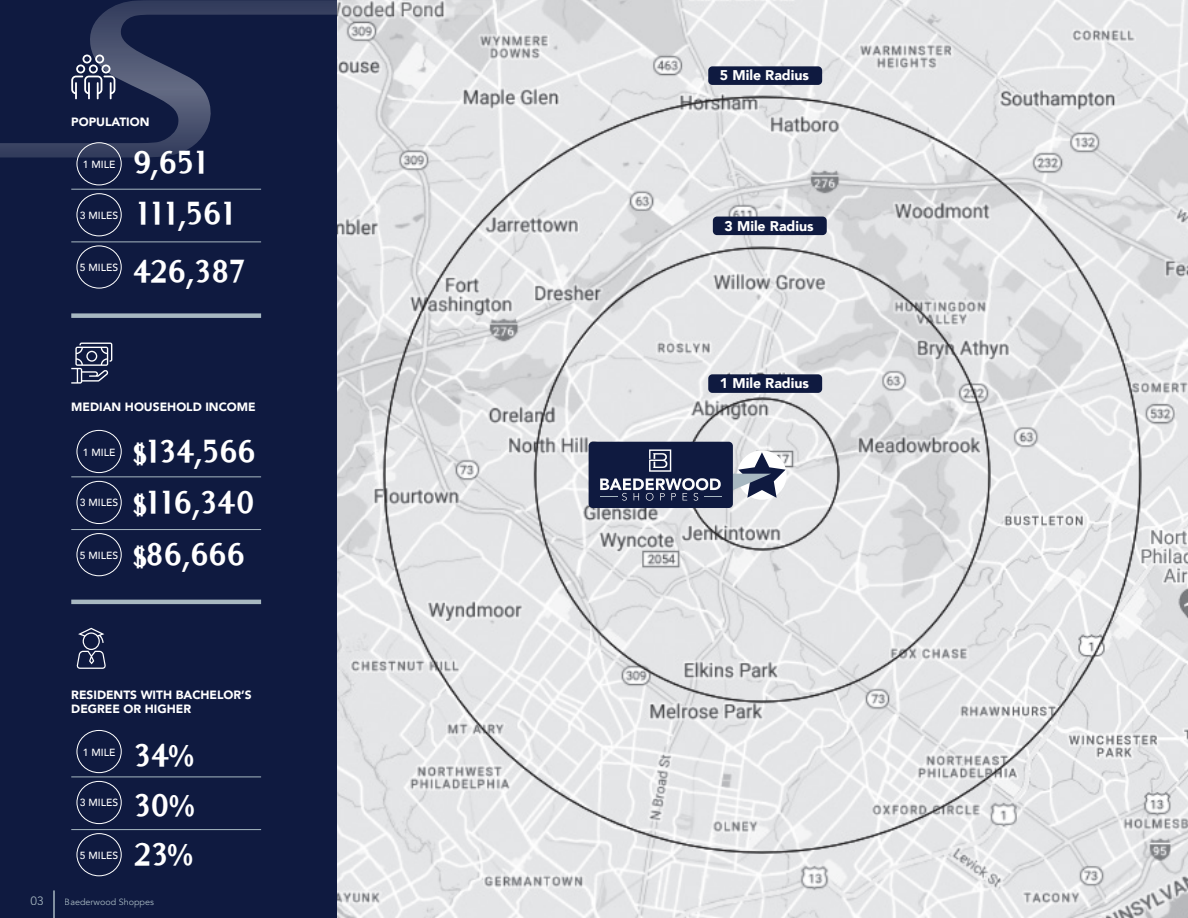
<style>
.page{position:relative;width:1188px;height:918px;background:#fff}
.page>*{position:absolute;margin:0;border:0;box-sizing:border-box;transform-origin:0 0}
.t1{font:700 30px "Audrey";letter-spacing:-.09em;color:#fff}
.t2{font:900 14.1px "Avenir";color:#fff}
.t3{font:900 12px "Avenir";color:#fff}
.t4{font:12px "Avenir";color:#a7b8c1}
.t5{font:500 10.35px "Avenir";color:#fff}
.t6{font:9px "Avenir";color:#a7b8c1}
</style>
<div class="page">
<div style="left:0;top:0;width:338px;height:918px;background:#0f1a40"></div>
<img style="left:338px;top:0;width:850px;height:918px">
<div style="left:708px;top:374px;width:114px;height:19px;background:#0f1a40;border-radius:4px"></div>
<div style="left:713px;top:217px;width:114px;height:18px;background:#0f1a40;border-radius:4px"></div>
<div style="left:708px;top:66px;width:114px;height:19px;background:#0f1a40;border-radius:4px"></div>
<svg style="left:77px;top:628px;width:29px;height:41px"></svg>
<svg style="left:0;top:0;width:500px;height:158px"></svg>
<svg style="left:71px;top:55px;width:44px;height:44px"></svg>
<svg style="left:71px;top:343px;width:41px;height:41px"></svg>
<div style="left:71px;top:313px;width:190px;height:5px;background:#a7b8c1"></div>
<hr style="left:71px;top:600px;width:190px;height:4px;background:#a7b8c1">
<hr style="left:71px;top:242px;width:190px;height:1px;background:#a7b8c1">
<hr style="left:71px;top:529px;width:190px;height:1px;background:#a7b8c1">
<hr style="left:71px;top:829px;width:190px;height:1px;background:#a7b8c1">
<hr style="left:71px;top:189px;width:190px;height:1px;background:#a7b8c1">
<hr style="left:71px;top:477px;width:190px;height:1px;background:#a7b8c1">
<hr style="left:71px;top:777px;width:190px;height:1px;background:#a7b8c1">
<div style="left:77px;top:143px;width:44px;height:42px;border:1px solid #fff;border-radius:50%"></div>
<div style="left:77px;top:430px;width:44px;height:43px;border:1px solid #fff;border-radius:50%"></div>
<div style="left:77px;top:730px;width:44px;height:43px;border:1px solid #fff;border-radius:50%"></div>
<div style="left:77px;top:194px;width:44px;height:42px;border:1px solid #fff;border-radius:50%"></div>
<div style="left:77px;top:481px;width:44px;height:43px;border:1px solid #fff;border-radius:50%"></div>
<div style="left:77px;top:781px;width:44px;height:43px;border:1px solid #fff;border-radius:50%"></div>
<div style="left:77px;top:246px;width:44px;height:42px;border:1px solid #fff;border-radius:50%"></div>
<div style="left:77px;top:533px;width:44px;height:43px;border:1px solid #fff;border-radius:50%"></div>
<div style="left:77px;top:833px;width:44px;height:43px;border:1px solid #fff;border-radius:50%"></div>
<svg style="left:737px;top:450px;width:50px;height:50px"></svg>
<svg style="left:733px;top:452px;width:53px;height:46px"></svg>
<div style="left:589px;top:442px;width:144px;height:66px;background:#0f1a40;border-radius:4px"></div>
<svg style="left:649px;top:449px;width:22px;height:23px"></svg>
<svg style="left:600px;top:478px;width:121px;height:23px"></svg>
<hr style="left:53px;top:890px;width:2px;height:28px;background:#a7b8c1">
<p class="t3" style="left:71px;top:112px;width:80px">POPULATION</p>
<p class="t5" style="left:83px;top:155px;width:34px">1 MILE</p>
<p class="t5" style="left:80px;top:206px;width:40px">3 MILES</p>
<p class="t5" style="left:80px;top:258px;width:40px">5 MILES</p>
<p class="t1" style="left:132px;top:146px;width:80px">9,651</p>
<p class="t1" style="left:132px;top:197px;width:107px">111,561</p>
<p class="t1" style="left:132px;top:255px;width:117px">426,387</p>
<p class="t3" style="left:71px;top:396px;width:186px">MEDIAN HOUSEHOLD INCOME</p>
<p class="t5" style="left:83px;top:443px;width:34px">1 MILE</p>
<p class="t5" style="left:80px;top:494px;width:40px">3 MILES</p>
<p class="t5" style="left:80px;top:546px;width:40px">5 MILES</p>
<p class="t1" style="left:132px;top:435px;width:127px">$134,566</p>
<p class="t1" style="left:132px;top:486px;width:125px">$116,340</p>
<p class="t1" style="left:132px;top:538px;width:116px">$86,666</p>
<p class="t3" style="left:71px;top:684px;width:182px">RESIDENTS WITH BACHELOR’S</p>
<p class="t3" style="left:71px;top:699px;width:121px">DEGREE OR HIGHER</p>
<p class="t5" style="left:83px;top:743px;width:34px">1 MILE</p>
<p class="t5" style="left:80px;top:794px;width:40px">3 MILES</p>
<p class="t5" style="left:80px;top:846px;width:40px">5 MILES</p>
<p class="t1" style="left:132px;top:739px;width:62px">34%</p>
<p class="t1" style="left:132px;top:789px;width:63px">30%</p>
<p class="t1" style="left:132px;top:838px;width:61px">23%</p>
<p class="t4" style="left:30px;top:894px;width:15px">03</p>
<p class="t6" style="left:65px;top:896px;width:91px">Baederwood Shoppes</p>
<p class="t2" style="left:720px;top:63px;width:91px">5 Mile Radius</p>
<p class="t2" style="left:725px;top:214px;width:91px">3 Mile Radius</p>
<p class="t2" style="left:720px;top:371px;width:91px">1 Mile Radius</p>
</div>
